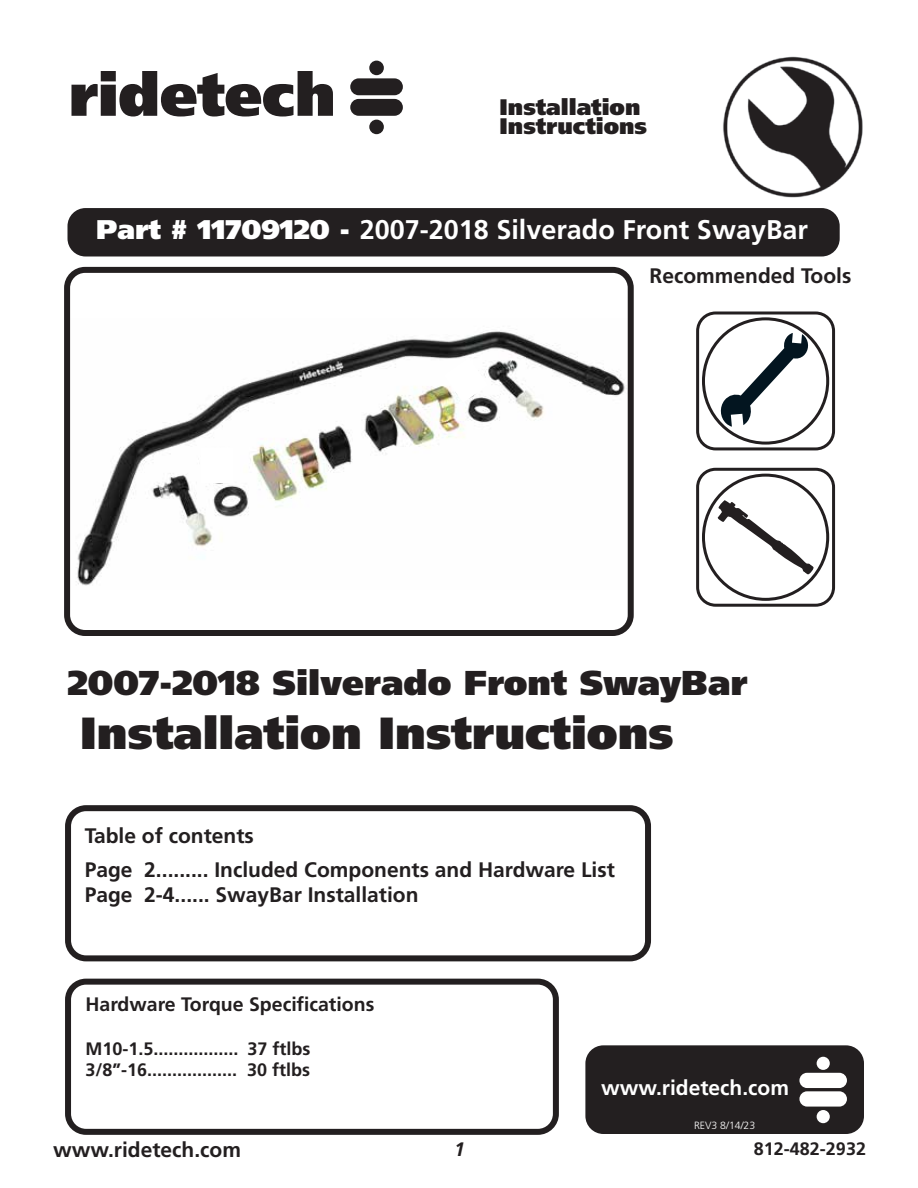
<style>
.page{position:relative;width:918px;height:1188px;background:#fff}
.page>*{position:absolute;margin:0;border:0;box-sizing:border-box;transform-origin:0 0}
.t1{font:900 45px "Frutiger LT Pro";color:#231f20}
.t2{font:900 34.5px "Frutiger LT Pro";color:#231f20}
.t3{font:700 27px "Frutiger LT Pro";color:#fff}
.t4{font:900 22.5px/19.5px "Frutiger LT Pro";color:#231f20}
.t5{font:700 21px/33.9px "Frutiger LT Pro";color:#231f20}
.t6{font:700 21px "Frutiger LT Pro";color:#fff}
.t7{font:700 19.5px "Frutiger LT Pro";color:#231f20}
.t8{font:italic 700 19.5px "Frutiger LT Pro";color:#231f20}
.t9{font:700 18px/21.6px "Frutiger LT Pro";color:#231f20}
.t10{font:300 10.5px "Frutiger LT Pro";color:#fff}
.s1{font-weight:900}
</style>
<div class="page">
<img style="left:77px;top:331px;width:550px;height:255px">
<div style="left:696px;top:468px;width:139px;height:139px;border:3px solid #231f20;border-radius:18px"></div>
<svg style="left:718px;top:500px;width:96px;height:75px"></svg>
<div style="left:702px;top:474px;width:127px;height:127px;border:3px solid #231f20;border-radius:50%"></div>
<div style="left:585px;top:1045px;width:279px;height:89px;background:#231f20;border-radius:18px"></div>
<div style="left:799px;top:1073px;width:48px;height:15px;background:#fff;border-radius:8px"></div>
<div style="left:799px;top:1091px;width:48px;height:16px;background:#fff;border-radius:8px"></div>
<div style="left:817px;top:1057px;width:13px;height:13px;background:#fff;border-radius:50%"></div>
<div style="left:817px;top:1110px;width:13px;height:13px;background:#fff;border-radius:50%"></div>
<div style="left:696px;top:312px;width:139px;height:138px;border:3px solid #231f20;border-radius:18px"></div>
<div style="left:702px;top:317px;width:127px;height:128px;border:3px solid #231f20;border-radius:50%"></div>
<svg style="left:719px;top:333px;width:90px;height:94px"></svg>
<div style="left:65px;top:805px;width:586px;height:156px;border:6px solid #231f20;border-radius:18px"></div>
<div style="left:68px;top:208px;width:772px;height:48px;background:#231f20;border-radius:18px"></div>
<div style="left:64px;top:267px;width:570px;height:369px;border:6px solid #231f20;border-radius:18px"></div>
<img style="left:723px;top:56px;width:140px;height:142px">
<svg style="left:71px;top:71px;width:262px;height:46px"></svg>
<div style="left:350px;top:78px;width:53px;height:17px;background:#231f20;border-radius:8px"></div>
<div style="left:350px;top:99px;width:53px;height:17px;background:#231f20;border-radius:8px"></div>
<div style="left:369px;top:61px;width:15px;height:14px;background:#231f20;border-radius:50%"></div>
<div style="left:369px;top:120px;width:15px;height:14px;background:#231f20;border-radius:50%"></div>
<div style="left:65px;top:979px;width:494px;height:156px;border:6px solid #231f20;border-radius:18px"></div>
<div style="left:200px;top:447px;width:34px;height:36px;background:#fff"></div>
<svg style="left:441px;top:355px;width:49px;height:50px"></svg>
<p class="t4" style="left:500px;top:97px;width:149px">Installation<br>Instructions</p>
<p class="t3" style="left:96px;top:213px;width:713px"><span class="s1">Part # 11709120 -</span> 2007-2018 Silverado Front SwayBar</p>
<p class="t5" style="left:650px;top:258px;width:203px">Recommended Tools</p>
<h2 class="t2" style="left:68px;top:662px;width:682px">2007-2018 Silverado Front SwayBar</h2>
<h1 class="t1" style="left:80px;top:705px;width:595px">Installation Instructions</h1>
<p class="t5" style="left:85px;top:819px;width:532px">Table of contents<br>Page 2......... Included Components and Hardware List</p>
<p class="t5" style="left:85px;top:878px;width:335px">Page 2-4...... SwayBar Installation</p>
<p class="t7" style="left:85px;top:993px;width:290px">Hardware Torque Specifications</p>
<p class="t9" style="left:85px;top:1037px;width:227px">M10-1.5................. 37 ftlbs<br>3/8”-16.................. 30 ftlbs</p>
<p class="t6" style="left:601px;top:1075px;width:189px">www.ridetech.com</p>
<p class="t10" style="left:694px;top:1119px;width:63px">REV3 8/14/23</p>
<p class="t5" style="left:53px;top:1133px;width:189px">www.ridetech.com</p>
<p class="t8" style="left:454px;top:1138px;width:12px">1</p>
<p class="t9" style="left:754px;top:1138px;width:114px">812-482-2932</p>
</div>
